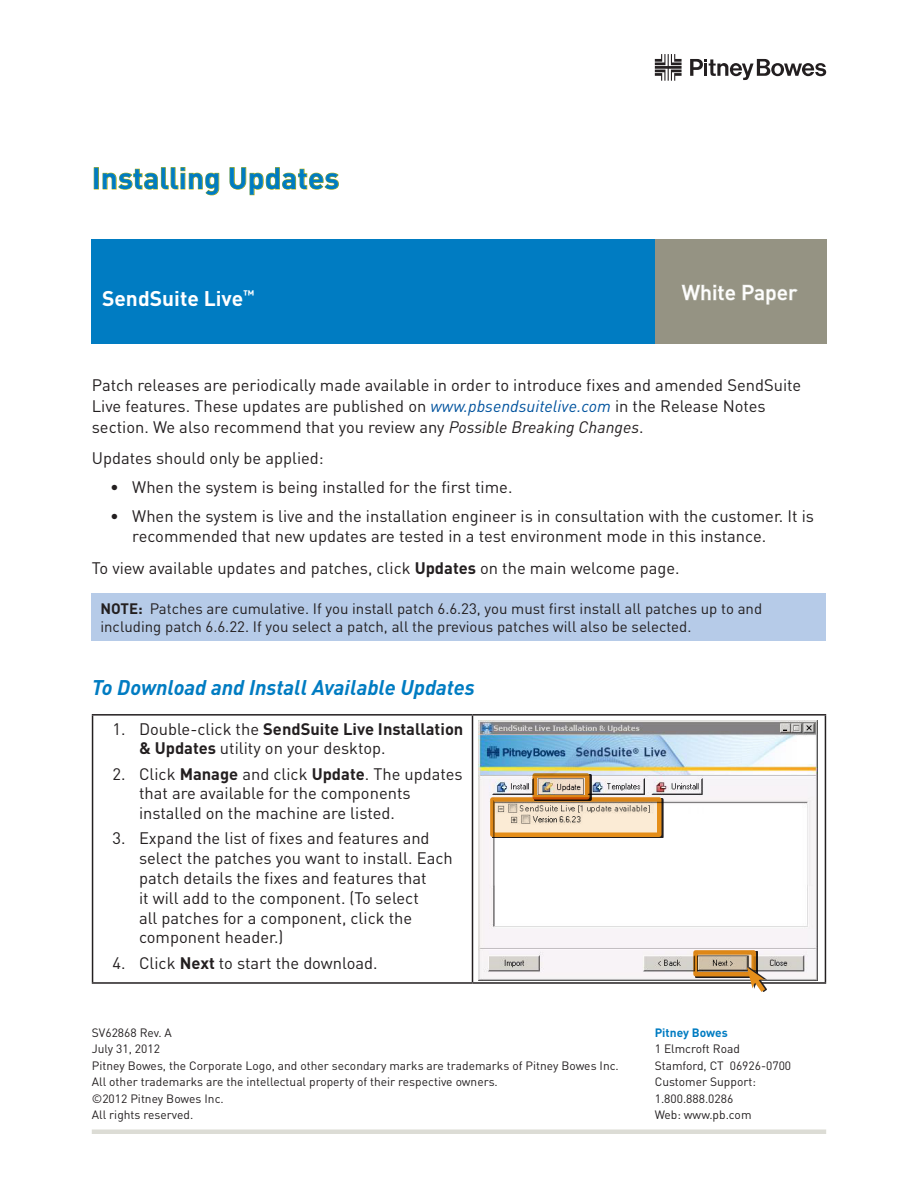
<style>
.page{position:relative;width:918px;height:1188px;background:#fff}
.page>*{position:absolute;margin:0;border:0;box-sizing:border-box;transform-origin:0 0}
.Titleandproductname{font:700 30px "DIN";color:#007cc2}
.t1{font:italic 700 21px "DIN";color:#007cc2}
.Mast__TSB_No_and_PCN{font:700 21px "DIN";color:#fff}
.Documet_Title__First{font:500 21px "DIN";color:#fff}
.Numbered_List{font:16.5px/19.8px "DIN";color:#231f20}
.Body_Text{font:16.5px/20.7px "DIN";color:#231f20}
.Bulleted_List_Level{font:16.5px/20.7px "DIN";color:#231f20}
.Note_Table_Text{font:15px/18px "DIN";color:#231f20}
.Disclaimer{font:12px/16.5px "DIN";color:#231f20}
.Disclaimer-2{font:700 12px "DIN";color:#007cc2}
.s1{font-style:italic;color:#01539e}
.s2{font-style:italic}
.s3{font-weight:700}
</style>
<div class="page">
<div style="left:655px;top:239px;width:171px;height:104px;background:#959383"></div>
<svg style="left:681px;top:284px;width:55px;height:17px"></svg>
<svg style="left:742px;top:284px;width:56px;height:21px"></svg>
<svg style="left:690px;top:59px;width:136px;height:21px"></svg>
<svg style="left:655px;top:54px;width:27px;height:27px"></svg>
<div style="left:92px;top:239px;width:563px;height:104px;background:#007cc2"></div>
<hr style="left:92px;top:1130px;width:734px;height:4px;background:#dcdcd5">
<div style="left:92px;top:593px;width:734px;height:48px;background:#b6cbe8"></div>
<hr style="left:92px;top:714px;width:381px;height:2px;background:#231f20">
<hr style="left:92px;top:716px;width:1px;height:266px;background:#231f20">
<hr style="left:473px;top:714px;width:353px;height:2px;background:#231f20">
<hr style="left:472px;top:716px;width:1px;height:266px;background:#231f20">
<hr style="left:825px;top:716px;width:1px;height:266px;background:#231f20">
<hr style="left:92px;top:982px;width:381px;height:2px;background:#231f20">
<hr style="left:473px;top:982px;width:353px;height:2px;background:#231f20">
<img style="left:479px;top:721px;width:339px;height:260px">
<div style="left:94px;top:168px;width:4px;height:21px;border:1px solid #b8b309"></div>
<svg style="left:102px;top:167px;width:118px;height:29px"></svg>
<svg style="left:229px;top:167px;width:110px;height:28px"></svg>
<div style="left:534px;top:774px;width:57px;height:27px;background:#231f20"></div>
<svg style="left:532px;top:773px;width:58px;height:24px"></svg>
<svg style="left:695px;top:951px;width:63px;height:27px"></svg>
<svg style="left:693px;top:950px;width:63px;height:26px;background:#c09762"></svg>
<div style="left:492px;top:798px;width:172px;height:40px;background:#231f20"></div>
<svg style="left:490px;top:797px;width:172px;height:40px;background:#dfbe93"></svg>
<svg style="left:747px;top:967px;width:23px;height:25px"></svg>
<p class="Titleandproductname" style="left:92px;top:159px;width:249px">Installing Updates</p>
<p class="Mast__TSB_No_and_PCN" style="left:102px;top:284px;width:154px">SendSuite Live<sup>™</sup></p>
<p class="Documet_Title__First" style="left:682px;top:279px;width:117px">White Paper</p>
<p class="Body_Text" style="left:92px;top:375px;width:711px">Patch releases are periodically made available in order to introduce fixes and amended SendSuite<br>Live features. These updates are published on <span class="s1">www.pbsendsuitelive.com</span> in the Release Notes section. We also recommend that you review any <span class="s2">Possible Breaking Changes</span>.</p>
<p class="Body_Text" style="left:92px;top:447px;width:234px">Updates should only be applied:</p>
<p class="Bulleted_List_Level" style="left:110px;top:476px;width:404px">• When the system is being installed for the first time.</p>
<p class="Bulleted_List_Level" style="left:132px;top:505px;width:683px;text-indent:-22px">• When the system is live and the installation engineer is in consultation with the customer. It is recommended that new updates are tested in a test environment mode in this instance.</p>
<p class="Body_Text" style="left:92px;top:557px;width:589px">To view available updates and patches, click <span class="s3">Updates</span> on the main welcome page.</p>
<p class="Note_Table_Text" style="left:100px;top:599px;width:663px"><span class="s3">NOTE:</span> Patches are cumulative. If you install patch 6.6.23, you must first install all patches up to and including patch 6.6.22. If you select a patch, all the previous patches will also be selected.</p>
<p class="t1" style="left:92px;top:673px;width:385px">To Download and Install Available Updates</p>
<p class="Numbered_List" style="left:139px;top:718px;width:326px;text-indent:-27px">1. Double-click the <span class="s3">SendSuite Live Installation &amp; Updates</span> utility on your desktop.</p>
<p class="Numbered_List" style="left:139px;top:763px;width:325px;text-indent:-27px">2. Click <span class="s3">Manage</span> and click <span class="s3">Update</span>. The updates that are available for the components installed on the machine are listed.</p>
<p class="Numbered_List" style="left:139px;top:828px;width:315px;text-indent:-27px">3. Expand the list of fixes and features and select the patches you want to install. Each patch details the fixes and features that<br>it will add to the component. (To select<br>all patches for a component, click the component header.)</p>
<p class="Numbered_List" style="left:112px;top:952px;width:267px">4. Click <span class="s3">Next</span> to start the download.</p>
<p class="Disclaimer" style="left:92px;top:1024px;width:82px">SV62868 Rev. A</p>
<p class="Disclaimer" style="left:92px;top:1040px;width:70px">July 31, 2012</p>
<p class="Disclaimer" style="left:92px;top:1057px;width:529px">Pitney Bowes, the Corporate Logo, and other secondary marks are trademarks of Pitney Bowes Inc.</p>
<p class="Disclaimer" style="left:92px;top:1073px;width:408px">All other trademarks are the intellectual property of their respective owners.</p>
<p class="Disclaimer" style="left:92px;top:1090px;width:134px">©2012 Pitney Bowes Inc.</p>
<p class="Disclaimer" style="left:92px;top:1106px;width:103px">All rights reserved.</p>
<p class="Disclaimer-2" style="left:655px;top:1025px;width:75px">Pitney Bowes</p>
<p class="Disclaimer" style="left:655px;top:1041px;width:87px">1 Elmcroft Road</p>
<p class="Disclaimer" style="left:655px;top:1057px;width:138px">Stamford, CT 06926-0700</p>
<p class="Disclaimer" style="left:655px;top:1074px;width:103px">Customer Support:<br>1.800.888.0286</p>
<p class="Disclaimer" style="left:655px;top:1107px;width:98px">Web: www.pb.com</p>
</div>
